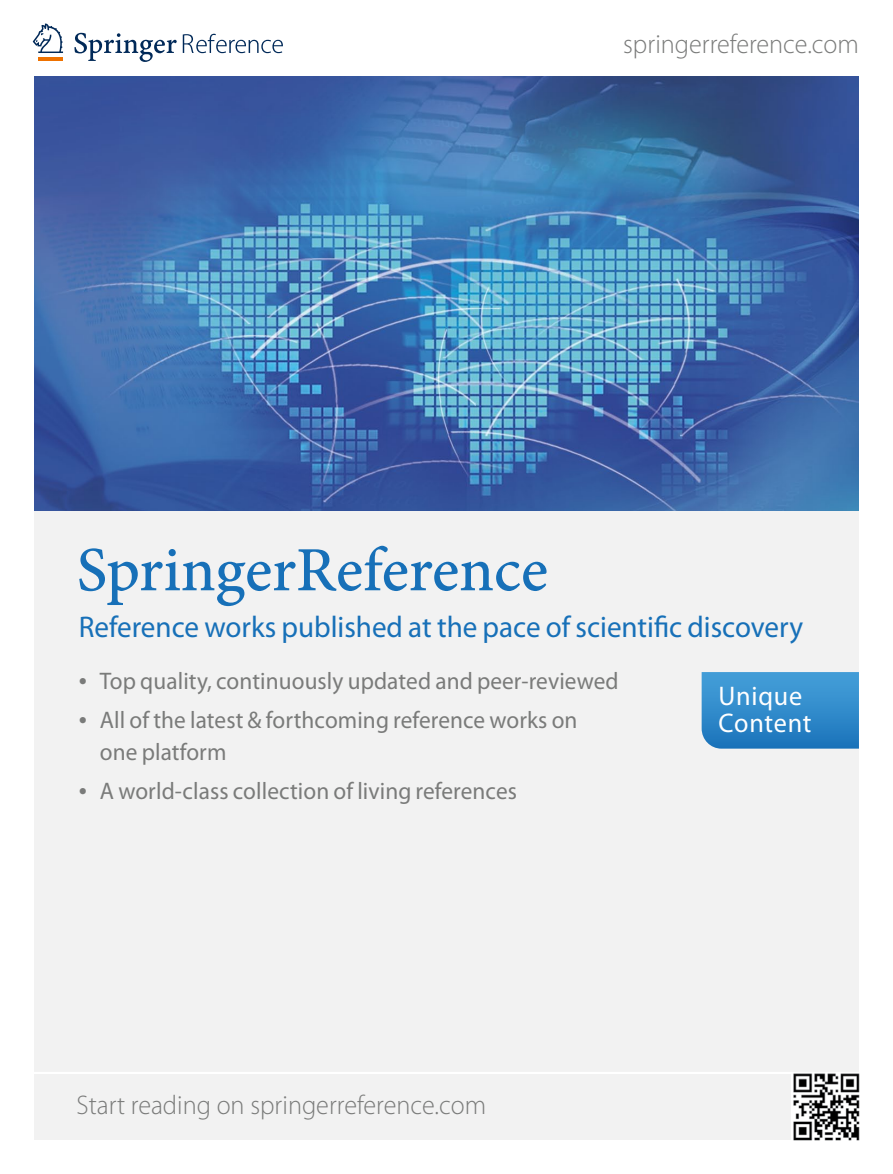
<style>
.page{position:relative;width:893px;height:1174px;background:#fff}
.page>*{position:absolute;margin:0;border:0;box-sizing:border-box;transform-origin:0 0}
.t1{font:63px "Minion Pro Medium Capt";letter-spacing:-.005em;color:#1770b8}
.t2{font:30px "Myriad Pro";color:#1770b8}
.t3{font:300 27px "Myriad Pro";color:#7a7b7a}
.t4{font:27px/27px "Myriad Pro";letter-spacing:.03em;color:#fff}
.t5{font:24px/31.2px "Myriad Pro";letter-spacing:.005em;color:#7a7b7a}
.s1{font-size:30px}
</style>
<div class="page">
<div style="left:34px;top:77px;width:825px;height:1063px;background:#f2f2f2"></div>
<svg style="left:74px;top:33px;width:209px;height:29px"></svg>
<hr style="left:38px;top:58px;width:25px;height:3px;background:#ee7100">
<svg style="left:33px;top:23px;width:30px;height:30px"></svg>
<img style="left:34px;top:77px;width:825px;height:433px">
<svg style="left:702px;top:672px;width:157px;height:76px;background:#328bca"></svg>
<hr style="left:0;top:1071px;width:893px;height:3px;background:#fff">
<img style="left:791px;top:1073px;width:69px;height:68px">
<p class="t3" style="left:623px;top:29px;width:237px">springerreference.com</p>
<h1 class="t1" style="left:77px;top:532px;width:473px">SpringerReference</h1>
<p class="t2" style="left:79px;top:608px;width:726px">Reference works published at the pace of scientific discovery</p>
<p class="t5" style="left:79px;top:664px;width:541px"><span class="s1">•</span> Top quality, continuously updated and peer-reviewed</p>
<p class="t5" style="left:100px;top:704px;width:479px;text-indent:-21px"><span class="s1">•</span> All of the latest &amp; forthcoming reference works on one platform</p>
<p class="t5" style="left:79px;top:775px;width:440px"><span class="s1">•</span> A world-class collection of living references</p>
<p class="t4" style="left:719px;top:682px;width:94px">Unique<br>Content</p>
<p class="t3" style="left:77px;top:1090px;width:411px">Start reading on springerreference.com</p>
</div>
